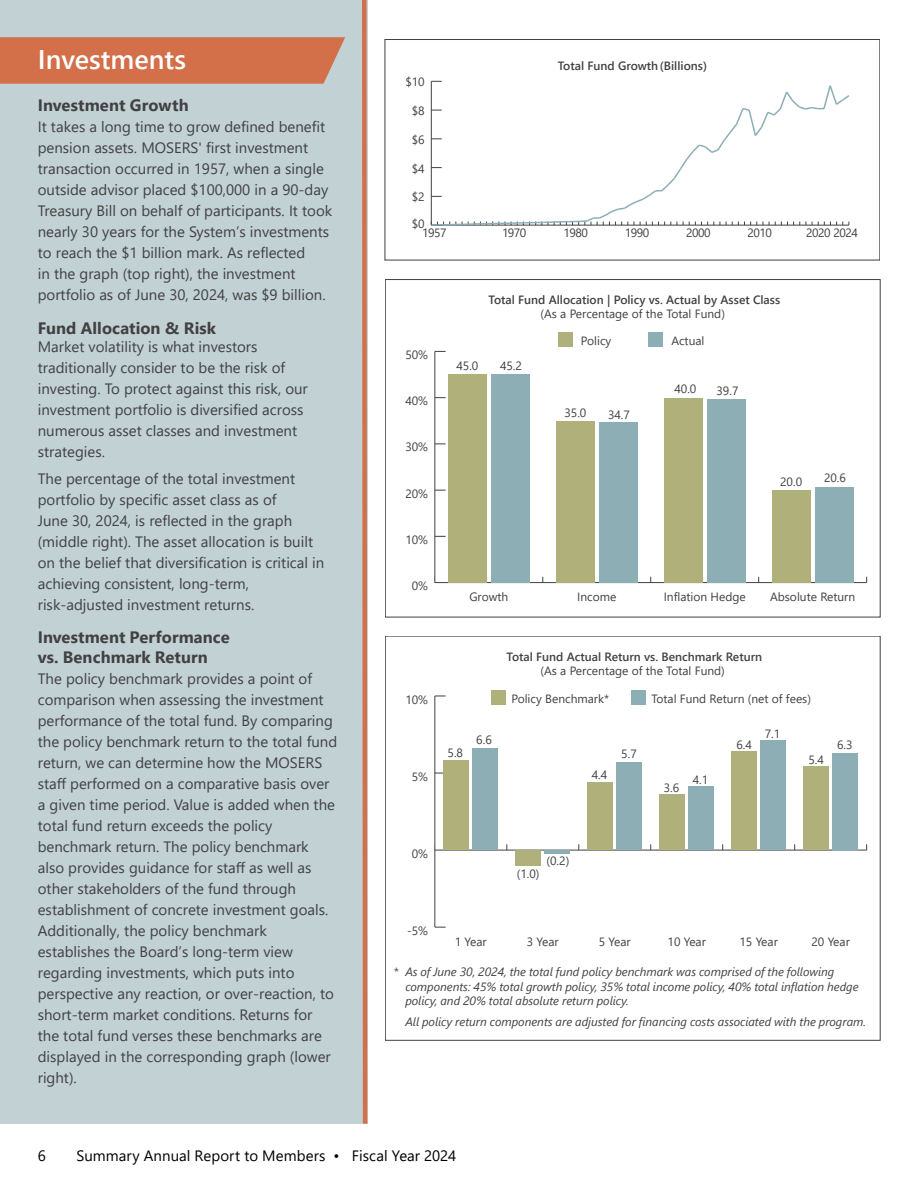
<style>
.page{position:relative;width:918px;height:1188px;background:#fff}
.page>*{position:absolute;margin:0;border:0;box-sizing:border-box;transform-origin:0 0}
.t1{font:600 27px "Segoe UI";color:#fff}
.t2{font:700 16.5px/19.5px "Segoe UI";letter-spacing:.005em;color:#414042}
.t3{font:15px/21px "Segoe UI";color:#414042}
.t4{font:15px "Segoe UI";letter-spacing:.005em;color:#000}
.t5{font:12px "Segoe UI";color:#414042}
.t6{font:italic 12px/14.4px "Segoe UI";color:#414042}
.t7{font:600 12px "Segoe UI";color:#414042}
.t8{font:12px "Segoe UI";letter-spacing:-.04em;color:#414042}
</style>
<div class="page">
<div style="left:0;top:0;width:367px;height:1124px;background:#c1d1d4"></div>
<hr style="left:435px;top:850px;width:432px;height:1px;background:#414042">
<hr style="left:435px;top:696px;width:1px;height:231px;background:#414042">
<div style="left:472px;top:748px;width:26px;height:102px;background:#8caeb4"></div>
<hr style="left:544px;top:850px;width:26px;height:3px;background:#8caeb4">
<div style="left:616px;top:762px;width:26px;height:88px;background:#8caeb4"></div>
<div style="left:688px;top:787px;width:26px;height:63px;background:#8caeb4"></div>
<div style="left:760px;top:741px;width:26px;height:109px;background:#8caeb4"></div>
<div style="left:832px;top:753px;width:26px;height:97px;background:#8caeb4"></div>
<div style="left:443px;top:761px;width:26px;height:89px;background:#b0b07a"></div>
<div style="left:515px;top:850px;width:26px;height:16px;background:#b0b07a"></div>
<div style="left:587px;top:782px;width:26px;height:68px;background:#b0b07a"></div>
<div style="left:659px;top:795px;width:26px;height:55px;background:#b0b07a"></div>
<div style="left:731px;top:751px;width:26px;height:99px;background:#b0b07a"></div>
<div style="left:803px;top:767px;width:26px;height:83px;background:#b0b07a"></div>
<div style="left:491px;top:691px;width:15px;height:14px;background:#b0b07a"></div>
<div style="left:631px;top:691px;width:14px;height:14px;background:#8caeb4"></div>
<svg style="left:0;top:37px;width:345px;height:47px;background:#d2734e"></svg>
<svg style="left:431px;top:81px;width:419px;height:145px"></svg>
<div style="left:558px;top:332px;width:14px;height:15px;background:#b0b07a"></div>
<div style="left:648px;top:332px;width:14px;height:15px;background:#8caeb4"></div>
<hr style="left:435px;top:582px;width:432px;height:1px;background:#414042">
<hr style="left:435px;top:351px;width:1px;height:232px;background:#414042">
<div style="left:491px;top:374px;width:39px;height:209px;background:#8caeb4"></div>
<div style="left:599px;top:422px;width:39px;height:161px;background:#8caeb4"></div>
<div style="left:707px;top:399px;width:39px;height:184px;background:#8caeb4"></div>
<div style="left:815px;top:487px;width:39px;height:96px;background:#8caeb4"></div>
<div style="left:448px;top:375px;width:39px;height:208px;background:#b0b07a"></div>
<div style="left:556px;top:421px;width:39px;height:162px;background:#b0b07a"></div>
<div style="left:664px;top:398px;width:39px;height:185px;background:#b0b07a"></div>
<div style="left:772px;top:490px;width:39px;height:93px;background:#b0b07a"></div>
<svg style="left:362px;top:0;width:6px;height:1124px;background:#ce876b"></svg>
<h1 class="t1" style="left:38px;top:34px;width:150px">Investments</h1>
<p class="t2" style="left:38px;top:94px;width:152px">Investment Growth</p>
<p class="t3" style="left:38px;top:115px;width:296px">It takes a long time to grow defined benefit pension assets. MOSERS' first investment transaction occurred in 1957, when a single outside advisor placed $100,000 in a 90-day Treasury Bill on behalf of participants. It took nearly 30 years for the System’s investments to reach the $1 billion mark. As reflected<br>in the graph (top right), the investment portfolio as of June 30, 2024, was $9 billion.</p>
<p class="t2" style="left:38px;top:317px;width:180px">Fund Allocation &amp; Risk</p>
<p class="t3" style="left:38px;top:334px;width:272px">Market volatility is what investors traditionally consider to be the risk of investing. To protect against this risk, our investment portfolio is diversified across numerous asset classes and investment strategies.</p>
<p class="t3" style="left:38px;top:467px;width:288px">The percentage of the total investment portfolio by specific asset class as of<br>June 30, 2024, is reflected in the graph (middle right). The asset allocation is built on the belief that diversification is critical in achieving consistent, long-term, risk-adjusted investment returns.</p>
<p class="t2" style="left:38px;top:626px;width:194px">Investment Performance vs. Benchmark Return</p>
<p class="t3" style="left:38px;top:667px;width:301px">The policy benchmark provides a point of comparison when assessing the investment performance of the total fund. By comparing the policy benchmark return to the total fund return, we can determine how the MOSERS staff performed on a comparative basis over a given time period. Value is added when the total fund return exceeds the policy benchmark return. The policy benchmark also provides guidance for staff as well as other stakeholders of the fund through establishment of concrete investment goals.<br>Additionally, the policy benchmark establishes the Board’s long-term view regarding investments, which puts into perspective any reaction, or over-reaction, to short-term market conditions. Returns for the total fund verses these benchmarks are displayed in the corresponding graph (lower right).</p>
<p class="t5" style="left:405px;top:71px;width:21px">$10</p>
<p class="t5" style="left:412px;top:100px;width:14px">$8</p>
<p class="t5" style="left:412px;top:128px;width:14px">$6</p>
<p class="t5" style="left:412px;top:157px;width:14px">$4</p>
<p class="t5" style="left:412px;top:186px;width:14px">$2</p>
<p class="t7" style="left:558px;top:55px;width:151px">Total Fund Growth(Billions)</p>
<p class="t5" style="left:412px;top:213px;width:14px">$0</p>
<p class="t5" style="left:422px;top:222px;width:26px">1957</p>
<p class="t5" style="left:502px;top:222px;width:26px">1970</p>
<p class="t5" style="left:563px;top:222px;width:26px">1980</p>
<p class="t5" style="left:625px;top:222px;width:26px">1990</p>
<p class="t5" style="left:686px;top:222px;width:26px">2000</p>
<p class="t5" style="left:748px;top:222px;width:26px">2010</p>
<p class="t8" style="left:806px;top:222px;width:53px">2020 2024</p>
<p class="t5" style="left:405px;top:343px;width:24px">50%</p>
<p class="t5" style="left:405px;top:390px;width:24px">40%</p>
<p class="t5" style="left:405px;top:436px;width:24px">30%</p>
<p class="t5" style="left:405px;top:482px;width:24px">20%</p>
<p class="t5" style="left:405px;top:528px;width:24px">10%</p>
<p class="t5" style="left:412px;top:575px;width:18px">0%</p>
<p class="t5" style="left:405px;top:688px;width:24px">10%</p>
<p class="t5" style="left:412px;top:765px;width:18px">5%</p>
<p class="t5" style="left:456px;top:355px;width:24px">45.0</p>
<p class="t7" style="left:489px;top:288px;width:293px">Total Fund Allocation | Policy vs. Actual by Asset Class</p>
<p class="t5" style="left:541px;top:303px;width:186px">(As a Percentage of the Total Fund)</p>
<p class="t5" style="left:581px;top:330px;width:32px">Policy</p>
<p class="t5" style="left:671px;top:330px;width:35px">Actual</p>
<p class="t5" style="left:500px;top:355px;width:24px">45.2</p>
<p class="t5" style="left:608px;top:403px;width:24px">34.7</p>
<p class="t5" style="left:674px;top:378px;width:24px">40.0</p>
<p class="t5" style="left:716px;top:379px;width:24px">39.7</p>
<p class="t5" style="left:564px;top:401px;width:24px">35.0</p>
<p class="t5" style="left:780px;top:471px;width:24px">20.0</p>
<p class="t5" style="left:824px;top:467px;width:24px">20.6</p>
<p class="t5" style="left:469px;top:586px;width:40px">Growth</p>
<p class="t5" style="left:577px;top:586px;width:41px">Income</p>
<p class="t5" style="left:664px;top:586px;width:84px">Inflation Hedge</p>
<p class="t5" style="left:770px;top:586px;width:87px">Absolute Return</p>
<p class="t5" style="left:448px;top:742px;width:17px">5.8</p>
<p class="t5" style="left:476px;top:729px;width:17px">6.6</p>
<p class="t7" style="left:507px;top:645px;width:257px">Total Fund Actual Return vs. Benchmark Return</p>
<p class="t5" style="left:541px;top:659px;width:186px">(As a Percentage of the Total Fund)</p>
<p class="t5" style="left:511px;top:688px;width:99px">Policy Benchmark*</p>
<p class="t5" style="left:651px;top:688px;width:161px">Total Fund Return (net of fees)</p>
<p class="t5" style="left:592px;top:763px;width:17px">4.4</p>
<p class="t5" style="left:621px;top:742px;width:17px">5.7</p>
<p class="t5" style="left:664px;top:777px;width:17px">3.6</p>
<p class="t5" style="left:693px;top:768px;width:17px">4.1</p>
<p class="t5" style="left:736px;top:733px;width:17px">6.4</p>
<p class="t5" style="left:765px;top:723px;width:17px">7.1</p>
<p class="t5" style="left:808px;top:748px;width:17px">5.4</p>
<p class="t5" style="left:837px;top:734px;width:17px">6.3</p>
<p class="t5" style="left:412px;top:842px;width:18px">0%</p>
<p class="t5" style="left:407px;top:919px;width:23px">-5%</p>
<p class="t5" style="left:517px;top:862px;width:24px">(1.0)</p>
<p class="t5" style="left:547px;top:850px;width:24px">(0.2)</p>
<p class="t5" style="left:455px;top:930px;width:33px">1 Year</p>
<p class="t5" style="left:527px;top:930px;width:33px">3 Year</p>
<p class="t5" style="left:599px;top:930px;width:33px">5 Year</p>
<p class="t5" style="left:668px;top:930px;width:40px">10 Year</p>
<p class="t5" style="left:740px;top:930px;width:40px">15 Year</p>
<p class="t5" style="left:811px;top:930px;width:40px">20 Year</p>
<p class="t6" style="left:405px;top:964px;width:455px;text-indent:-12px">* As of June 30, 2024, the total fund policy benchmark was comprised of the following components: 45% total growth policy, 35% total income policy, 40% total inflation hedge policy, and 20% total absolute return policy.</p>
<p class="t6" style="left:405px;top:1014px;width:462px">All policy return components are adjusted for financing costs associated with the program.</p>
<p class="t4" style="left:38px;top:1142px;width:10px">6</p>
<p class="t4" style="left:76px;top:1142px;width:381px">Summary Annual Report to Members • Fiscal Year 2024</p>
</div>
